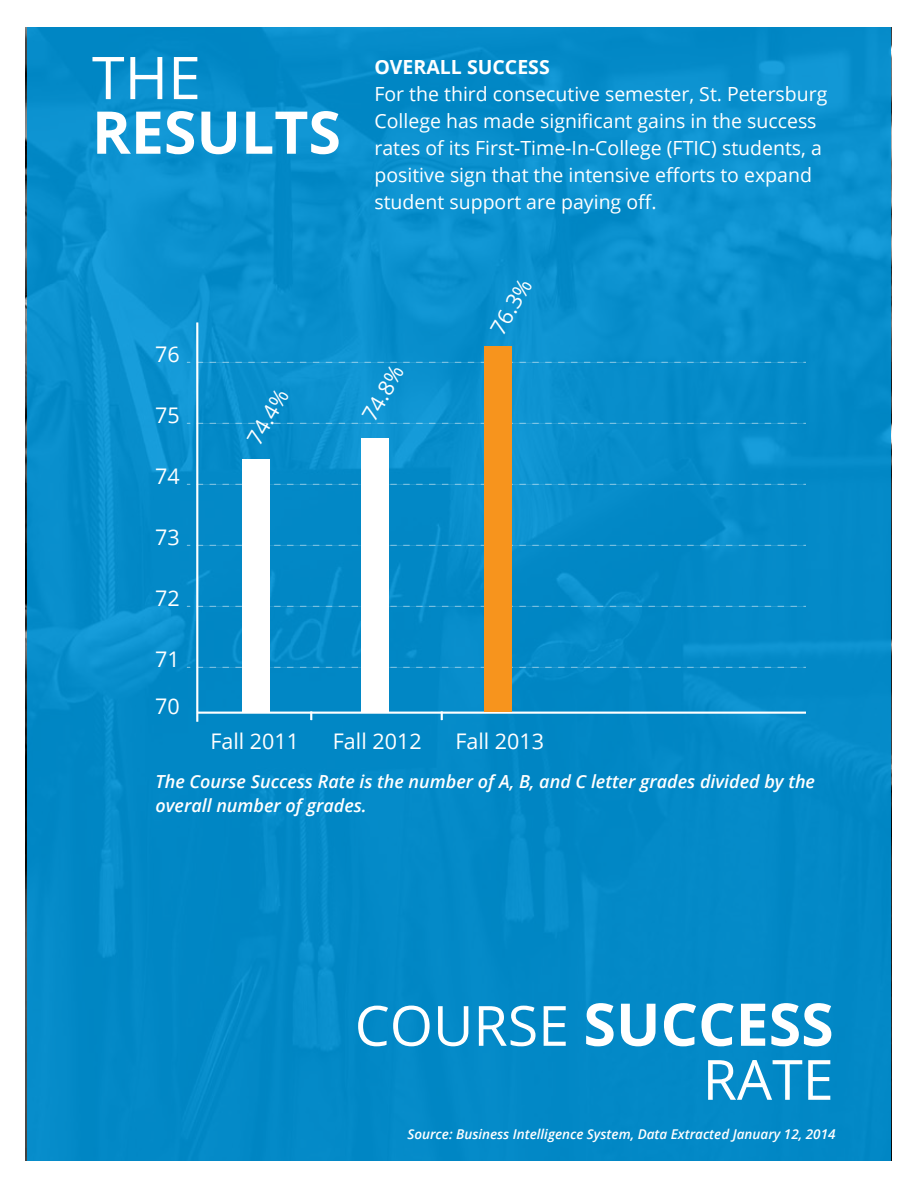
<style>
.page{position:relative;width:918px;height:1188px;background:#fff}
.page>*{position:absolute;margin:0;border:0;box-sizing:border-box;transform-origin:0 0}
.t1{font:700 58.95px "Open Sans";color:#fff}
.t2{font:58.95px "Open Sans";color:#fff}
.t3{font:55.5px "Open Sans";color:#fff}
.t4{font:21.45px "Open Sans";color:#fff}
.t5{font:19.5px/27px "Open Sans";color:#fff}
.t6{font:700 19.5px "Open Sans";color:#fff}
.t7{font:italic 600 18px/24px "Open Sans";color:#fff}
.t8{font:italic 600 13.5px "Open Sans";color:#fff}
.s1{font-weight:400;font-size:55.5px}
</style>
<div class="page">
<div style="left:27px;top:27px;width:864px;height:1134px;background:#048ac8"></div>
<hr style="left:197px;top:712px;width:608px;height:2px;background:#fff">
<hr style="left:196px;top:322px;width:2px;height:400px;background:#fff">
<svg style="left:198px;top:667px;width:607px;height:1px"></svg>
<svg style="left:198px;top:606px;width:607px;height:1px"></svg>
<svg style="left:198px;top:545px;width:607px;height:1px"></svg>
<svg style="left:198px;top:484px;width:607px;height:1px"></svg>
<svg style="left:198px;top:423px;width:607px;height:1px"></svg>
<svg style="left:198px;top:362px;width:607px;height:1px"></svg>
<svg style="left:310px;top:711px;width:2px;height:9px"></svg>
<svg style="left:441px;top:711px;width:2px;height:9px"></svg>
<div style="left:242px;top:459px;width:28px;height:252px;background:#fff"></div>
<div style="left:361px;top:438px;width:28px;height:273px;background:#fff"></div>
<div style="left:484px;top:346px;width:28px;height:365px;background:#f7941d"></div>
<h1 class="t2" style="left:92px;top:37px;width:110px">THE</h1>
<h1 class="t1" style="left:92px;top:91px;width:251px">RESULTS</h1>
<p class="t6" style="left:374px;top:53px;width:177px">OVERALL SUCCESS</p>
<p class="t5" style="left:374px;top:79px;width:455px">For the third consecutive semester, St. Petersburg College has made significant gains in the success rates of its First-Time-In-College (FTIC) students, a positive sign that the intensive efforts to expand student support are paying off.</p>
<p class="t4" style="left:155px;top:340px;width:26px">76</p>
<p class="t4" style="left:155px;top:401px;width:26px">75</p>
<p class="t4" style="left:155px;top:462px;width:26px">74</p>
<p class="t4" style="left:155px;top:523px;width:26px">73</p>
<p class="t4" style="left:155px;top:584px;width:26px">72</p>
<p class="t4" style="left:155px;top:645px;width:26px">71</p>
<p class="t4" style="left:155px;top:692px;width:26px">70</p>
<p class="t4" style="left:240px;top:436px;width:62px;rotate:-60deg">74.4%</p>
<p class="t4" style="left:355px;top:412px;width:62px;rotate:-60deg">74.8%</p>
<p class="t4" style="left:483px;top:325px;width:62px;rotate:-60deg">76.3%</p>
<p class="t4" style="left:210px;top:727px;width:90px">Fall 2011</p>
<p class="t4" style="left:333px;top:727px;width:90px">Fall 2012</p>
<p class="t4" style="left:455px;top:727px;width:90px">Fall 2013</p>
<p class="t7" style="left:155px;top:769px;width:661px">The Course Success Rate is the number of A, B, and C letter grades divided by the overall number of grades.</p>
<h1 class="t1" style="left:355px;top:983px;width:480px"><span class="s1">COURSE</span> SUCCESS</h1>
<h2 class="t3" style="left:703px;top:1042px;width:132px">RATE</h2>
<p class="t8" style="left:407px;top:1125px;width:430px">Source: Business Intelligence System, Data Extracted January 12, 2014</p>
</div>
